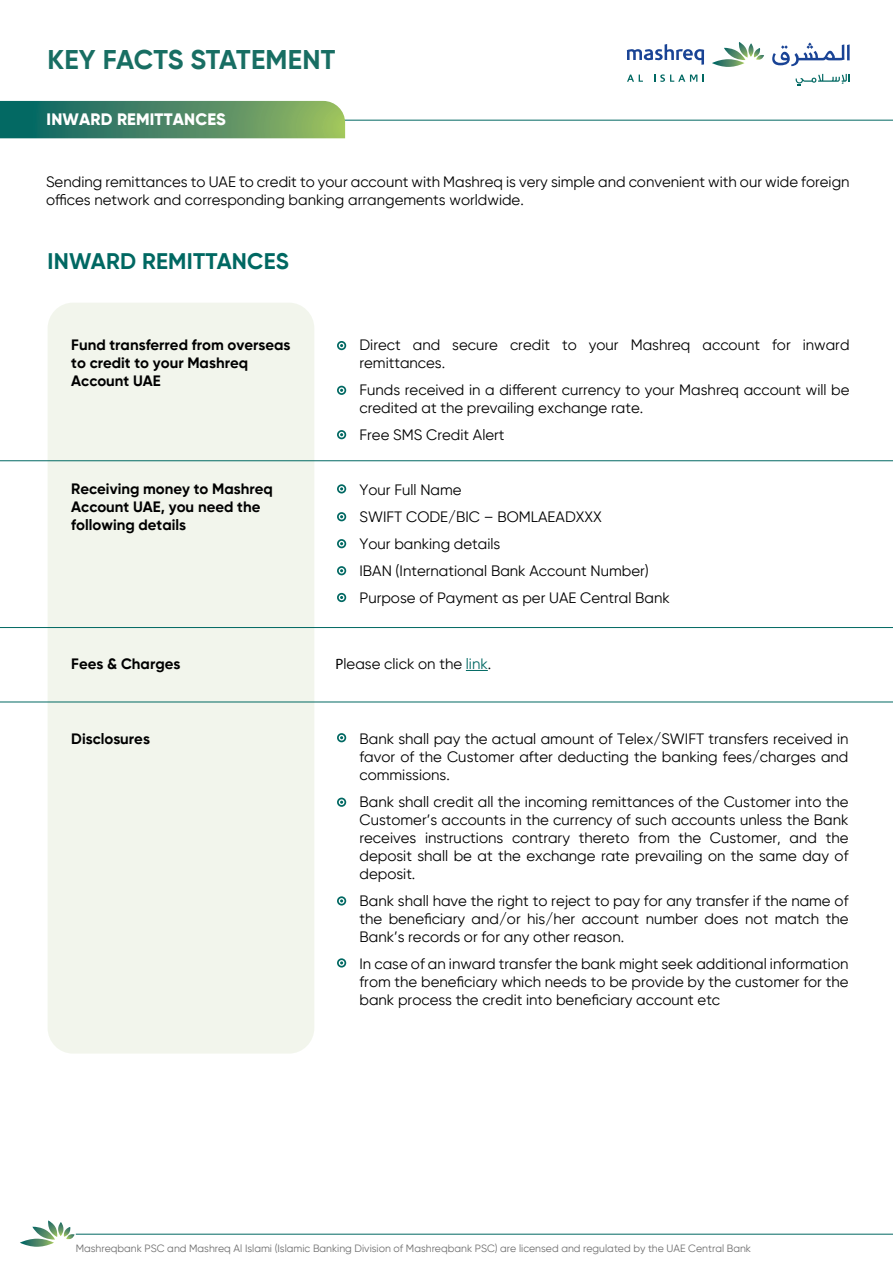
<style>
.page{position:relative;width:893px;height:1263px;background:#fff}
.page>*{position:absolute;margin:0;border:0;box-sizing:border-box;transform-origin:0 0}
.t1{font:700 27px "Gilroy";letter-spacing:.005em;color:#186e63}
.t2{font:700 22.5px "Gilroy";letter-spacing:.01em;color:#006862}
.t3{font:800 16.5px "Gilroy";letter-spacing:.01em;color:#fff}
.t4{font:15px/18px "Gilroy";color:#000}
.t5{font:700 15px/18px "Gilroy";color:#000}
.t6{font:10.5px "Gilroy";color:#6e6e6e}
.s1{font-family:"Myriad Pro"}
.s2{color:#006862}
</style>
<div class="page">
<hr style="left:0;top:120px;width:893px;height:1px;background:#006862">
<svg style="left:0;top:101px;width:345px;height:37px;background:#4c8a65"></svg>
<svg style="left:627px;top:44px;width:77px;height:21px"></svg>
<svg style="left:772px;top:43px;width:78px;height:23px"></svg>
<svg style="left:712px;top:42px;width:52px;height:25px"></svg>
<svg style="left:627px;top:75px;width:16px;height:7px"></svg>
<svg style="left:654px;top:74px;width:43px;height:8px"></svg>
<svg style="left:796px;top:74px;width:54px;height:12px"></svg>
<div style="left:48px;top:303px;width:266px;height:751px;background:#f2f5ec;border-radius:25px"></div>
<hr style="left:0;top:460px;width:893px;height:1px;background:#006862">
<div style="left:337px;top:341px;width:9px;height:9px;border:2px solid #006862;border-radius:50%"></div>
<div style="left:337px;top:386px;width:9px;height:9px;border:2px solid #006862;border-radius:50%"></div>
<div style="left:337px;top:484px;width:9px;height:9px;border:2px solid #006862;border-radius:50%"></div>
<div style="left:337px;top:512px;width:9px;height:9px;border:2px solid #006862;border-radius:50%"></div>
<div style="left:337px;top:539px;width:9px;height:9px;border:2px solid #006862;border-radius:50%"></div>
<div style="left:337px;top:566px;width:9px;height:9px;border:2px solid #006862;border-radius:50%"></div>
<svg style="left:466px;top:670px;width:22px;height:1px"></svg>
<hr style="left:0;top:627px;width:893px;height:1px;background:#006862">
<div style="left:337px;top:430px;width:9px;height:9px;border:2px solid #006862;border-radius:50%"></div>
<div style="left:337px;top:593px;width:9px;height:9px;border:2px solid #006862;border-radius:50%"></div>
<hr style="left:0;top:702px;width:893px;height:1px;background:#006862">
<div style="left:337px;top:733px;width:9px;height:9px;border:2px solid #006862;border-radius:50%"></div>
<div style="left:337px;top:798px;width:9px;height:9px;border:2px solid #006862;border-radius:50%"></div>
<div style="left:337px;top:896px;width:9px;height:9px;border:2px solid #006862;border-radius:50%"></div>
<div style="left:337px;top:958px;width:9px;height:9px;border:2px solid #006862;border-radius:50%"></div>
<hr style="left:76px;top:1234px;width:817px;height:1px;background:#006862">
<svg style="left:20px;top:1220px;width:55px;height:27px"></svg>
<h1 class="t1" style="left:47px;top:42px;width:290px">KEY FACTS STATEMENT</h1>
<p class="t3" style="left:47px;top:109px;width:181px">INWARD REMITTANCES</p>
<p class="t4" style="left:46px;top:173px;width:805px">Sending remittances to UAE to credit to your account with Mashreq is very simple and convenient with our wide foreign offices network and corresponding banking arrangements worldwide.</p>
<h2 class="t2" style="left:47px;top:247px;width:243px">INWARD REMITTANCES</h2>
<p class="t5" style="left:71px;top:336px;width:221px">Fund transferred from overseas to credit to your Mashreq<br>Account UAE</p>
<p class="t5" style="left:71px;top:480px;width:203px">Receiving money to Mashreq<br>Account UAE, you need the following details</p>
<p class="t4" style="left:359px;top:336px;width:492px">Direct and secure credit to your Mashreq account for inward remittances.</p>
<p class="t4" style="left:359px;top:381px;width:492px">Funds received in a different currency to your Mashreq account will be credited at the prevailing exchange rate.</p>
<p class="t4" style="left:359px;top:426px;width:147px">Free SMS Credit Alert</p>
<p class="t4" style="left:359px;top:476px;width:312px;line-height:27px">Your Full Name<br>SWIFT CODE/BIC – BOMLAEADXXX<br>Your banking details<br>IBAN (International Bank Account Number)<br>Purpose of Payment as per UAE Central Bank</p>
<p class="t5" style="left:71px;top:655px;width:111px">Fees &amp; Charges</p>
<p class="t4" style="left:336px;top:655px;width:157px"><span class="s1">P</span>lease click on the <span class="s2">link</span>.</p>
<p class="t5" style="left:71px;top:729px;width:80px">Disclosures</p>
<p class="t4" style="left:359px;top:729px;width:490px;text-align:justify">Bank shall pay the actual amount of Telex/SWIFT transfers received in favor of the Customer after deducting the banking fees/charges and commissions.</p>
<p class="t4" style="left:359px;top:792px;width:490px;text-align:justify">Bank shall credit all the incoming remittances of the Customer into the Customer’s accounts in the currency of such accounts unless the Bank receives instructions contrary thereto from the Customer, and the deposit shall be at the exchange rate prevailing on the same day of deposit.</p>
<p class="t4" style="left:359px;top:891px;width:490px;text-align:justify">Bank shall have the right to reject to pay for any transfer if the name of the beneficiary and/or his/her account number does not match the Bank’s records or for any other reason.</p>
<p class="t4" style="left:359px;top:954px;width:490px;text-align:justify">In case of an inward transfer the bank might seek additional information from the beneficiary which needs to be provide by the customer for the bank process the credit into beneficiary account etc</p>
<p class="t6" style="left:76px;top:1242px;width:677px">Mashreqbank PSC and Mashreq Al Islami (Islamic Banking Division of Mashreqbank PSC) are licensed and regulated by the UAE Central Bank</p>
</div>
